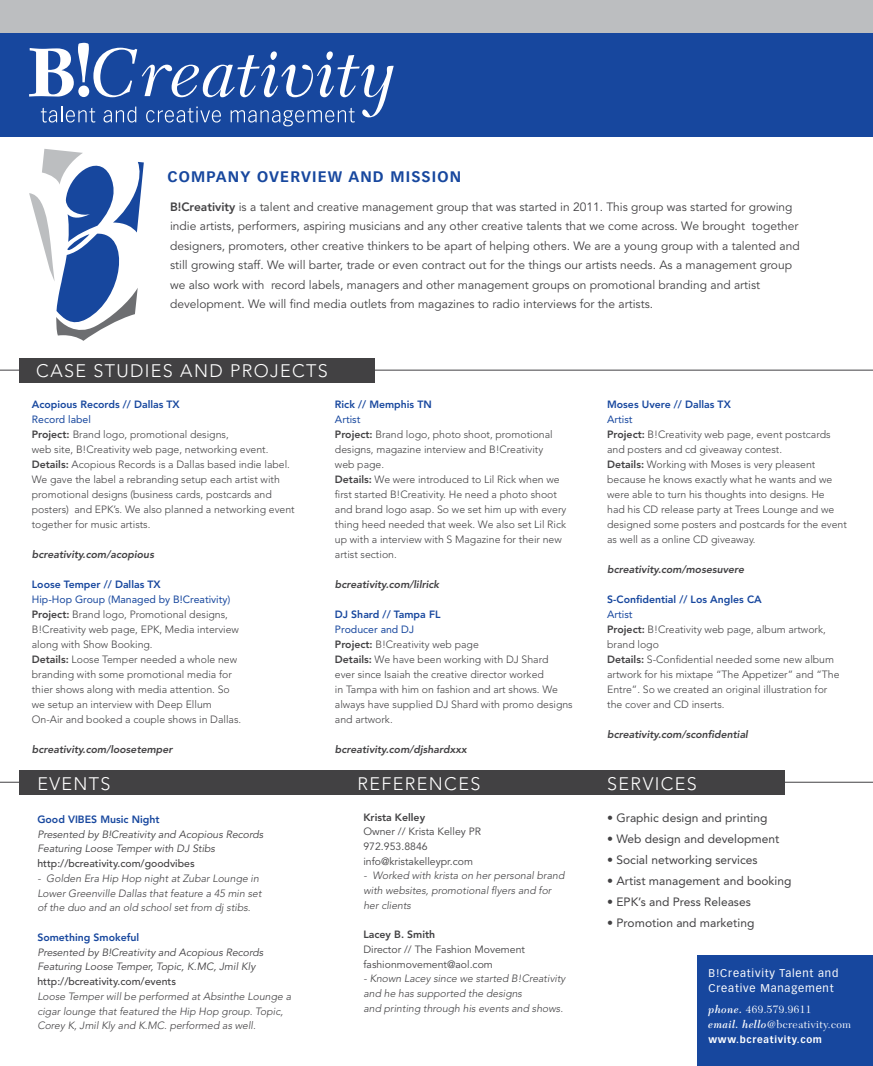
<style>
.page{position:relative;width:873px;height:1066px;background:#fff}
.page>*{position:absolute;margin:0;border:0;box-sizing:border-box;transform-origin:0 0}
.t1{font:300 18px "Avenir LT Std";letter-spacing:.075em;color:#fff}
.t2{font:700 15px "Vectora LT Std";letter-spacing:.075em;color:#17479e}
.t3{font:12px/19.5px "Avenir LT Std";color:#424143}
.t4{font:12px "Avenir LT Std";color:#424143}
.t5{font:10.95px/15.1px "New Caledonia LT Std";letter-spacing:.04em;color:#fff}
.t6{font:10.95px/15.1px "Vectora LT Std";letter-spacing:.075em;color:#fff}
.t7{font:300 10.5px/15px "Avenir LT Std";color:#424143}
.t8{font:italic 300 10.5px/14.7px "Avenir LT Std";color:#424143}
.t9{font:800 10.5px "Avenir LT Std";color:#17479e}
.t10{font:italic 800 10.5px "Avenir LT Std";color:#424143}
.t11{font:italic 10.5px/14.7px "Avenir LT Std";color:#424143}
.t12{font:10.5px/14.7px "Avenir LT Std";color:#424143}
.t13{font:500 10.5px "Avenir LT Std";color:#424143}
.t14{font:800 10.5px "Avenir LT Std";color:#424143}
.t15{font:700 9.6px "Vectora LT Std";letter-spacing:.075em;color:#fff}
.s1{font-weight:800}
.s2{font-weight:400;color:#17479e}
.s3{font-weight:600;font-style:italic}
</style>
<div class="page">
<div style="left:697px;top:955px;width:176px;height:111px;background:#17479e"></div>
<div style="left:20px;top:770px;width:764px;height:25px;background:#424143"></div>
<div style="left:0;top:0;width:873px;height:37px;background:#bcbec0"></div>
<div style="left:0;top:33px;width:873px;height:103px;background:#17479e"></div>
<div style="left:20px;top:358px;width:355px;height:24px;background:#424143"></div>
<svg style="left:29px;top:43px;width:365px;height:83px"></svg>
<svg style="left:29px;top:149px;width:115px;height:192px"></svg>
<h2 class="t2" style="left:167px;top:168px;width:295px">COMPANY OVERVIEW AND MISSION</h2>
<p class="t3" style="left:170px;top:197px;width:631px"><span class="s1">B!Creativity</span> is a talent and creative management group that was started in 2011. This group was started for growing indie artists, performers, aspiring musicians and any other creative talents that we come across. We brought together designers, promoters, other creative thinkers to be apart of helping others. We are a young group with a talented and still growing staff. We will barter, trade or even contract out for the things our artists needs. As a management group we also work with record labels, managers and other management groups on promotional branding and artist development. We will find media outlets from magazines to radio interviews for the artists.</p>
<h1 class="t1" style="left:36px;top:360px;width:293px">CASE STUDIES AND PROJECTS</h1>
<p class="t9" style="left:32px;top:398px;width:149px">Acopious Records // Dallas TX</p>
<p class="t7" style="left:32px;top:412px;width:264px"><span class="s2">Record label<br></span><span class="s1">Project:</span> Brand logo, promotional designs,<br>web site, B!Creativity web page, networking event.<br><span class="s1">Details:</span> Acopious Records is a Dallas based indie label.<br>We gave the label a rebranding setup each artist with promotional designs (business cards, postcards and posters) and EPK’s. We also planned a networking event together for music artists.</p>
<p class="t10" style="left:32px;top:548px;width:124px">bcreativity.com/acopious</p>
<p class="t9" style="left:32px;top:578px;width:130px">Loose Temper // Dallas TX</p>
<p class="t7" style="left:32px;top:592px;width:211px"><span class="s2">Hip-Hop Group (Managed by B!Creativity)<br></span><span class="s1">Project:</span> Brand logo, Promotional designs, B!Creativity web page, EPK, Media interview along with Show Booking.<br><span class="s1">Details:</span> Loose Temper needed a whole new branding with some promotional media for thier shows along with media attention. So we setup an interview with Deep Ellum On-Air and booked a couple shows in Dallas.</p>
<p class="t10" style="left:32px;top:743px;width:142px">bcreativity.com/loosetemper</p>
<h1 class="t1" style="left:37px;top:772px;width:75px">EVENTS</h1>
<p class="t9" style="left:37px;top:813px;width:124px">Good VIBES Music Night</p>
<p class="t11" style="left:37px;top:827px;width:227px">Presented by B!Creativity and Acopious Records<br>Featuring Loose Temper with DJ Stibs</p>
<p class="t13" style="left:37px;top:857px;width:159px">http://bcreativity.com/goodvibes</p>
<p class="t8" style="left:37px;top:871px;width:226px">- Golden Era Hip Hop night at Zubar Lounge in<br>Lower Greenville Dallas that feature a 45 min set of the duo and an old school set from dj stibs.</p>
<p class="t9" style="left:37px;top:931px;width:103px">Something Smokeful</p>
<p class="t11" style="left:37px;top:945px;width:227px">Presented by B!Creativity and Acopious Records<br>Featuring Loose Temper, Topic, K.MC, Jmil Kly</p>
<p class="t13" style="left:37px;top:975px;width:140px">http://bcreativity.com/events</p>
<p class="t8" style="left:37px;top:989px;width:255px">Loose Temper will be performed at Absinthe Lounge a cigar lounge that featured the Hip Hop group. Topic,<br>Corey K, Jmil Kly and K.MC. performed as well.</p>
<p class="t9" style="left:335px;top:398px;width:98px">Rick // Memphis TN</p>
<p class="t7" style="left:335px;top:412px;width:233px"><span class="s2">Artist<br></span><span class="s1">Project:</span> Brand logo, photo shoot, promotional designs, magazine interview and B!Creativity<br>web page.<br><span class="s1">Details:</span> We were introduced to Lil Rick when we first started B!Creativity. He need a photo shoot and brand logo asap. So we set him up with every thing heed needed that week. We also set Lil Rick up with a interview with S Magazine for their new artist section.</p>
<p class="t10" style="left:335px;top:578px;width:106px">bcreativity.com/lilrick</p>
<p class="t9" style="left:335px;top:608px;width:107px">DJ Shard // Tampa FL</p>
<p class="t7" style="left:335px;top:622px;width:239px"><span class="s2">Producer and DJ<br></span><span class="s1">Project:</span> B!Creativity web page<br><span class="s1">Details:</span> We have been working with DJ Shard<br>ever since Isaiah the creative director worked<br>in Tampa with him on fashion and art shows. We always have supplied DJ Shard with promo designs and artwork.</p>
<p class="t10" style="left:335px;top:743px;width:133px">bcreativity.com/djshardxxx</p>
<p class="t9" style="left:607px;top:398px;width:125px">Moses Uvere // Dallas TX</p>
<p class="t7" style="left:607px;top:412px;width:241px"><span class="s2">Artist<br></span><span class="s1">Project:</span> B!Creativity web page, event postcards and posters and cd giveaway contest.<br><span class="s1">Details:</span> Working with Moses is very pleasent because he knows exactly what he wants and we were able to turn his thoughts into designs. He<br>had his CD release party at Trees Lounge and we designed some posters and postcards for the event as well as a online CD giveaway.</p>
<p class="t10" style="left:607px;top:563px;width:138px">bcreativity.com/mosesuvere</p>
<p class="t9" style="left:607px;top:593px;width:156px">S-Confidential // Los Angles CA</p>
<p class="t7" style="left:607px;top:607px;width:234px"><span class="s2">Artist<br></span><span class="s1">Project:</span> B!Creativity web page, album artwork, brand logo<br><span class="s1">Details:</span> S-Confidential needed some new album artwork for his mixtape “The Appetizer” and “The Entre”. So we created an original illustration for the cover and CD inserts.</p>
<p class="t10" style="left:607px;top:728px;width:142px">bcreativity.com/sconfidential</p>
<h1 class="t1" style="left:357px;top:772px;width:124px">REFERENCES</h1>
<h1 class="t1" style="left:607px;top:772px;width:91px">SERVICES</h1>
<p class="t4" style="left:607px;top:810px;width:162px">• Graphic design and printing</p>
<p class="t4" style="left:607px;top:831px;width:174px">• Web design and development</p>
<p class="t4" style="left:607px;top:852px;width:152px">• Social networking services</p>
<p class="t4" style="left:607px;top:873px;width:186px">• Artist management and booking</p>
<p class="t4" style="left:607px;top:894px;width:145px">• EPK’s and Press Releases</p>
<p class="t4" style="left:607px;top:915px;width:149px">• Promotion and marketing</p>
<p class="t14" style="left:363px;top:810px;width:63px">Krista Kelley</p>
<p class="t12" style="left:363px;top:824px;width:119px">Owner // Krista Kelley PR<br>972.953.8846 info@kristakelleypr.com</p>
<p class="t8" style="left:363px;top:868px;width:202px">- Worked with krista on her personal brand with websites, promotional flyers and for her clients</p>
<p class="t14" style="left:363px;top:928px;width:73px">Lacey B. Smith</p>
<p class="t12" style="left:363px;top:942px;width:163px">Director // The Fashion Movement fashionmovement@aol.com</p>
<p class="t8" style="left:363px;top:971px;width:203px">- Known Lacey since we started B!Creativity and he has supported the designs<br>and printing through his events and shows.</p>
<p class="t6" style="left:708px;top:966px;width:131px">B!Creativity Talent and<br>Creative Management</p>
<p class="t5" style="left:708px;top:1002px;width:144px"><span class="s3">phone.</span> 469.579.9611<br><span class="s3">email. hello</span>@bcreativity.com</p>
<p class="t15" style="left:708px;top:1034px;width:115px">www.bcreativity.com</p>
</div>
